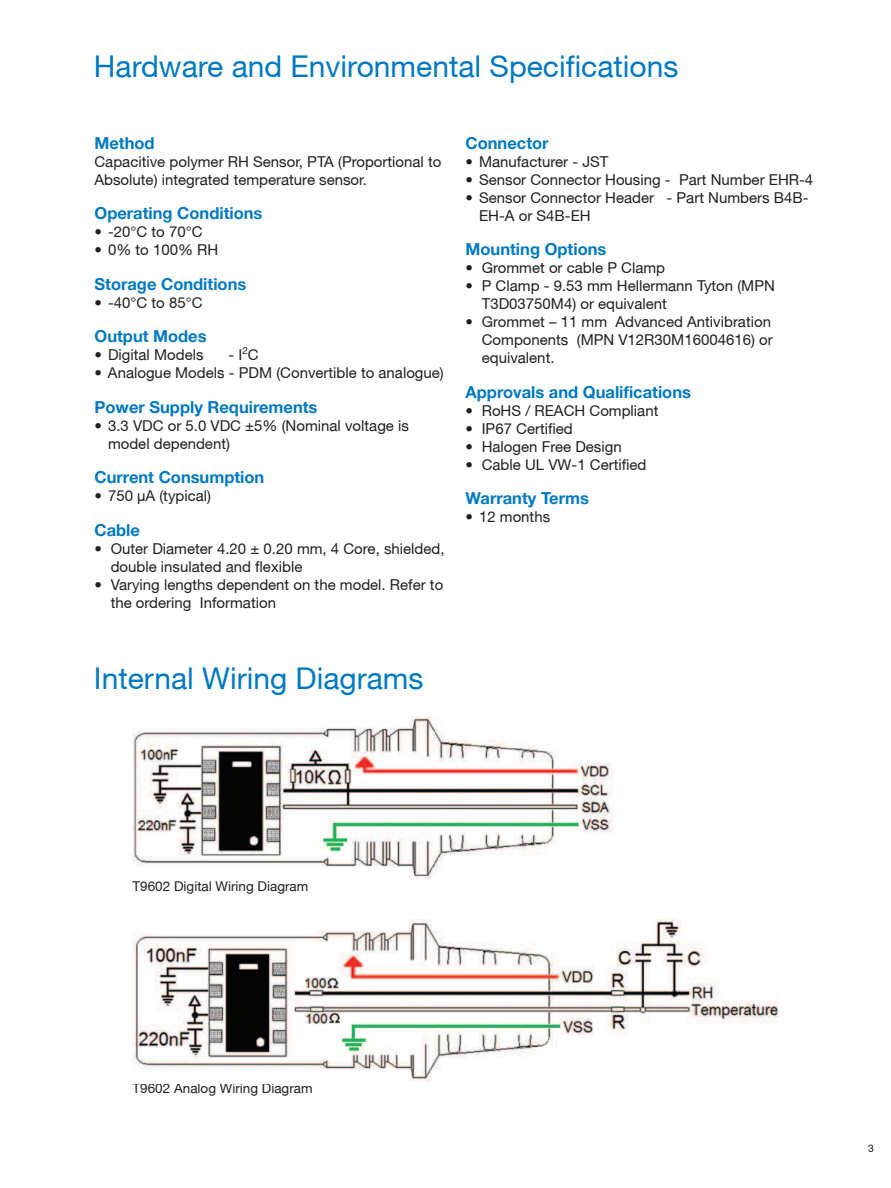
<style>
.page{position:relative;width:891px;height:1188px;background:#fff}
.page>*{position:absolute;margin:0;border:0;box-sizing:border-box;transform-origin:0 0}
.t1{font:30px "Helvetica Neue";color:#0079c2}
.t2{font:700 16.5px "Helvetica Neue";color:#0079c2}
.t3{font:15px/18px "Helvetica Neue";color:#231f20}
.t4{font:13.5px "Helvetica Neue";color:#231f20}
.t5{font:10.5px "Helvetica Neue";color:#231f20}
</style>
<div class="page">
<img style="left:133px;top:920px;width:646px;height:162px">
<img style="left:133px;top:717px;width:480px;height:162px">
<h1 class="t1" style="left:94px;top:49px;width:586px">Hardware and Environmental Specifications</h1>
<p class="t2" style="left:94px;top:137px;width:62px">Method</p>
<p class="t3" style="left:94px;top:152px;width:348px">Capacitive polymer RH Sensor, PTA (Proportional to<br>Absolute) integrated temperature sensor.</p>
<p class="t2" style="left:94px;top:207px;width:170px">Operating Conditions</p>
<p class="t3" style="left:94px;top:225px;width:110px">• -20°C to 70°C</p>
<p class="t3" style="left:94px;top:243px;width:125px">• 0% to 100% RH</p>
<p class="t2" style="left:94px;top:278px;width:153px">Storage Conditions</p>
<p class="t3" style="left:94px;top:295px;width:110px">• -40°C to 85°C</p>
<p class="t2" style="left:94px;top:330px;width:114px">Output Modes</p>
<p class="t3" style="left:94px;top:348px;width:111px">• Digital Models</p>
<p class="t3" style="left:229px;top:348px;width:32px">- I<sup>2</sup>C</p>
<p class="t3" style="left:94px;top:366px;width:351px">• Analogue Models - PDM (Convertible to analogue)</p>
<p class="t2" style="left:94px;top:401px;width:224px">Power Supply Requirements</p>
<p class="t3" style="left:108px;top:418px;width:303px;text-indent:-14px">• 3.3 VDC or 5.0 VDC ±5% (Nominal voltage is model dependent)</p>
<p class="t2" style="left:94px;top:471px;width:171px">Current Consumption</p>
<p class="t3" style="left:94px;top:489px;width:118px">• 750 µA (typical)</p>
<p class="t2" style="left:94px;top:524px;width:47px">Cable</p>
<p class="t3" style="left:111px;top:541px;width:335px;text-indent:-16px">• Outer Diameter 4.20 ± 0.20 mm, 4 Core, shielded, double insulated and flexible</p>
<p class="t3" style="left:111px;top:577px;width:334px;text-indent:-16px">• Varying lengths dependent on the model. Refer to the ordering Information</p>
<p class="t2" style="left:466px;top:137px;width:85px">Connector</p>
<p class="t3" style="left:466px;top:154px;width:144px">• Manufacturer - JST</p>
<p class="t3" style="left:466px;top:172px;width:349px">• Sensor Connector Housing - Part Number EHR-4</p>
<p class="t3" style="left:479px;top:190px;width:331px;text-indent:-14px">• Sensor Connector Header - Part Numbers B4B-<br>EH-A or S4B-EH</p>
<p class="t2" style="left:466px;top:243px;width:142px">Mounting Options</p>
<p class="t3" style="left:466px;top:261px;width:201px">• Grommet or cable P Clamp</p>
<p class="t3" style="left:482px;top:279px;width:295px;text-indent:-16px">• P Clamp - 9.53 mm Hellermann Tyton (MPN<br>T3D03750M4) or equivalent</p>
<p class="t3" style="left:482px;top:315px;width:292px;text-align:justify;text-indent:-16px">• Grommet – 11 mm Advanced Antivibration Components (MPN V12R30M16004616) or equivalent.</p>
<p class="t2" style="left:466px;top:386px;width:227px">Approvals and Qualifications</p>
<p class="t3" style="left:466px;top:403px;width:194px">• RoHS / REACH Compliant</p>
<p class="t3" style="left:466px;top:421px;width:109px">• IP67 Certified</p>
<p class="t3" style="left:466px;top:439px;width:158px">• Halogen Free Design</p>
<p class="t3" style="left:466px;top:457px;width:182px">• Cable UL VW-1 Certified</p>
<p class="t2" style="left:466px;top:492px;width:125px">Warranty Terms</p>
<p class="t3" style="left:466px;top:510px;width:86px">• 12 months</p>
<h1 class="t1" style="left:94px;top:667px;width:331px">Internal Wiring Diagrams</h1>
<p class="t4" style="left:133px;top:879px;width:177px">T9602 Digital Wiring Diagram</p>
<p class="t4" style="left:133px;top:1080px;width:182px">T9602 Analog Wiring Diagram</p>
<p class="t5" style="left:868px;top:1144px;width:7px">3</p>
</div>
